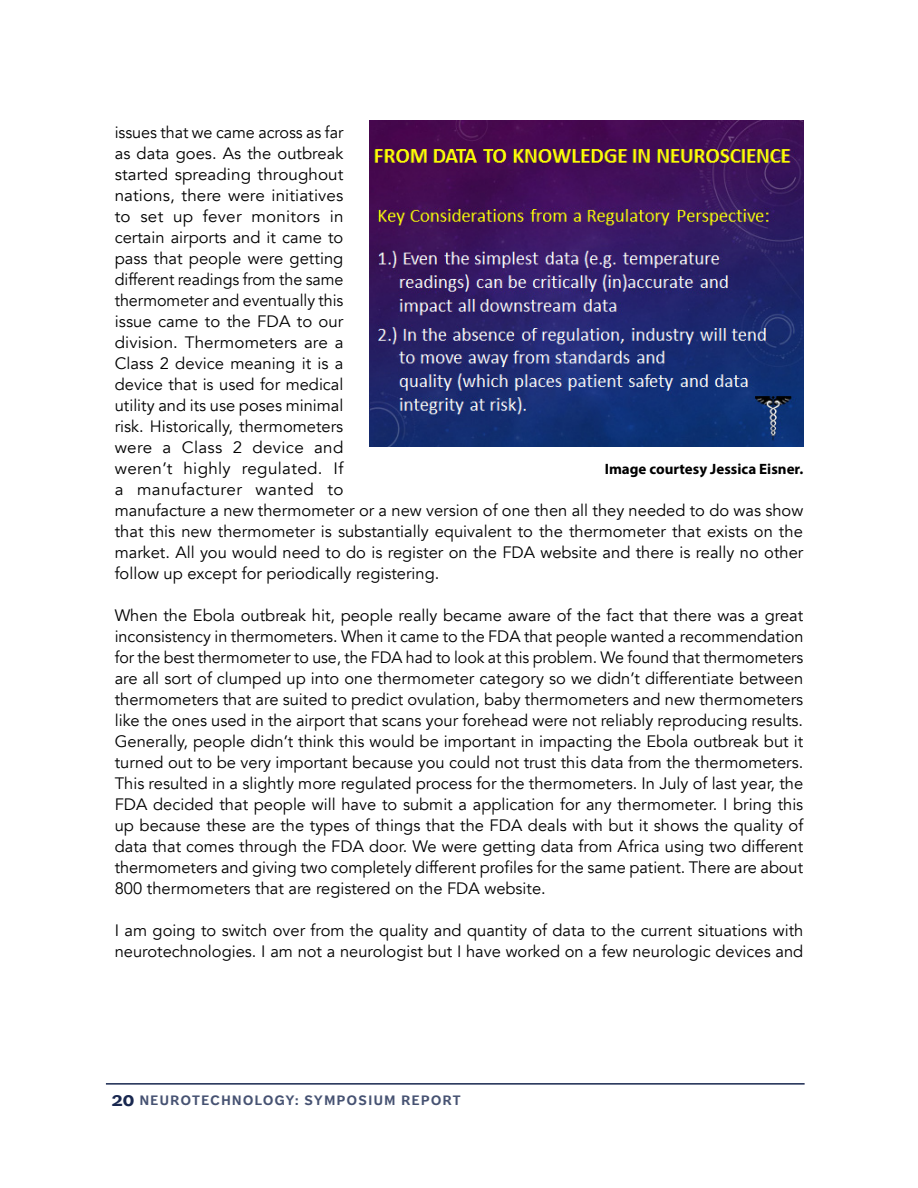
<style>
.page{position:relative;width:918px;height:1188px;background:#fff}
.page>*{position:absolute;margin:0;border:0;box-sizing:border-box;transform-origin:0 0}
.t1{font:16.5px/21px "Avenir";color:#000}
.t2{font:700 15px "Myriad Pro";color:#000}
.t3{font:700 13.5px "Dagny Pro";letter-spacing:.11em;color:#465272}
.s1{font-size:19.5px;color:#18274f}
</style>
<div class="page">
<hr style="left:106px;top:1083px;width:699px;height:2px;background:#18274f">
<img style="left:369px;top:121px;width:434px;height:325px">
<p class="t1" style="left:115px;top:122px;width:690px">issues that we came across as far<br>as data goes. As the outbreak<br>started spreading throughout<br>nations, there were initiatives<br>to set up fever monitors in<br>certain airports and it came to<br>pass that people were getting<br>different readings from the same<br>thermometer and eventually this<br>issue came to the FDA to our<br>division. Thermometers are a<br>Class 2 device meaning it is a<br>device that is used for medical<br>utility and its use poses minimal<br>risk. Historically, thermometers<br>were a Class 2 device and<br>weren’t highly regulated. If<br>a manufacturer wanted to<br>manufacture a new thermometer or a new version of one then all they needed to do was show that this new thermometer is substantially equivalent to the thermometer that exists on the market. All you would need to do is register on the FDA website and there is really no other follow up except for periodically registering.</p>
<p class="t1" style="left:115px;top:605px;width:690px;text-align:justify">When the Ebola outbreak hit, people really became aware of the fact that there was a great inconsistency in thermometers. When it came to the FDA that people wanted a recommendation for the best thermometer to use, the FDA had to look at this problem. We found that thermometers are all sort of clumped up into one thermometer category so we didn’t differentiate between thermometers that are suited to predict ovulation, baby thermometers and new thermometers like the ones used in the airport that scans your forehead were not reliably reproducing results.<br>Generally, people didn’t think this would be important in impacting the Ebola outbreak but it turned out to be very important because you could not trust this data from the thermometers.<br>This resulted in a slightly more regulated process for the thermometers. In July of last year, the FDA decided that people will have to submit a application for any thermometer. I bring this up because these are the types of things that the FDA deals with but it shows the quality of data that comes through the FDA door. We were getting data from Africa using two different thermometers and giving two completely different profiles for the same patient. There are about 800 thermometers that are registered on the FDA website.</p>
<p class="t1" style="left:115px;top:920px;width:690px">I am going to switch over from the quality and quantity of data to the current situations with neurotechnologies. I am not a neurologist but I have worked on a few neurologic devices and</p>
<p class="t2" style="left:605px;top:459px;width:200px">Image courtesy Jessica Eisner.</p>
<p class="t3" style="left:112px;top:1092px;width:350px"><span class="s1">20</span> NEUROTECHNOLOGY: SYMPOSIUM REPORT</p>
</div>
